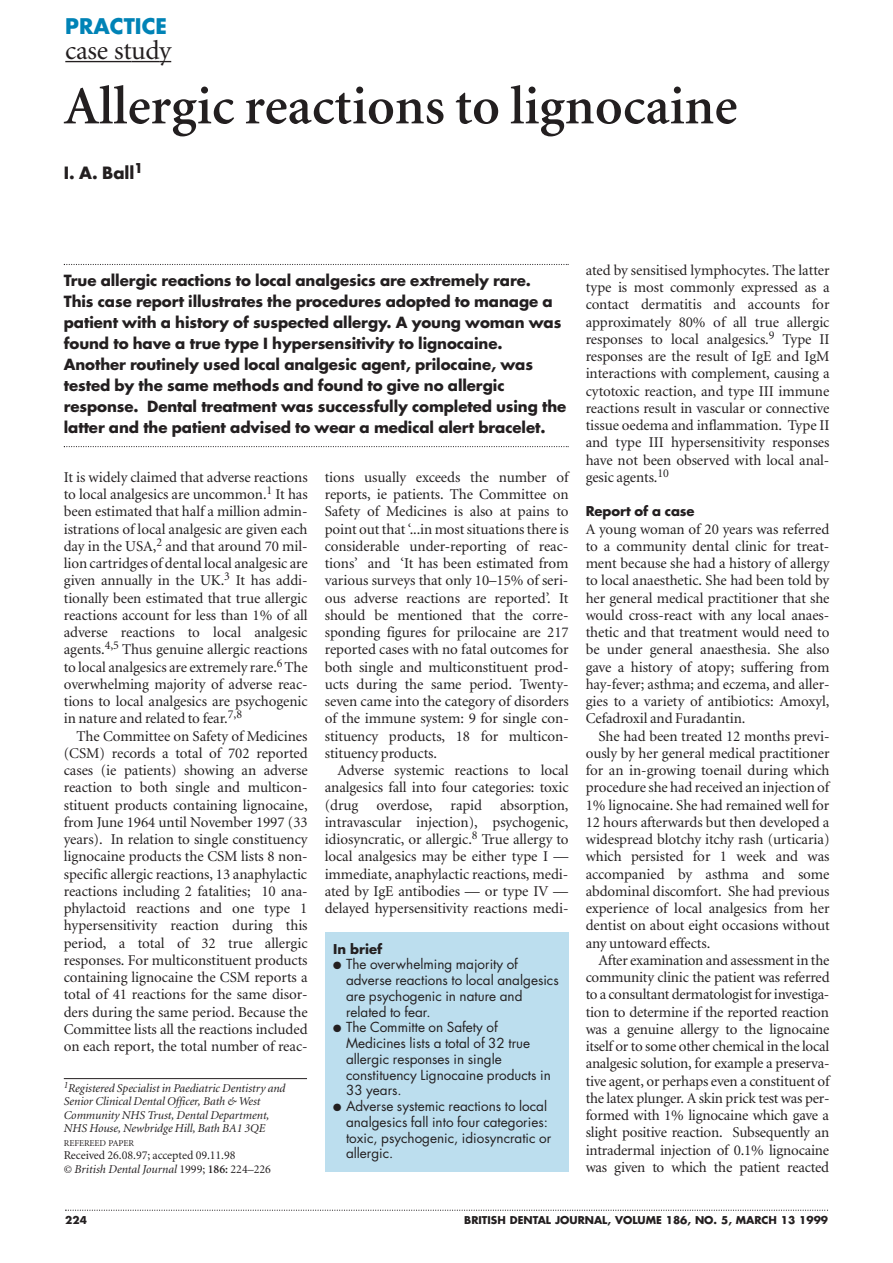
<style>
.page{position:relative;width:893px;height:1263px;background:#fff}
.page>*{position:absolute;margin:0;border:0;box-sizing:border-box;transform-origin:0 0}
.t1{font:600 54px "Minion";color:#231f20}
.t2{font:27px "Minion";letter-spacing:-.015em;color:#231f20}
.t3{font:700 21px "Futura";color:#0083b6}
.t4{font:700 16.5px "Futura";color:#231f20}
.t5{font:15px/17.2px "Minion";letter-spacing:-.005em;color:#231f20;text-align:justify}
.t6{font:700 15px/21px "Futura";letter-spacing:-.005em;color:#231f20}
.t7{font:13.5px/15.8px "Futura";color:#231f20}
.t8{font:700 13.2px "Futura";letter-spacing:-.005em;color:#231f20}
.t9{font:italic 12px/13.5px "Minion";letter-spacing:-.005em;color:#231f20}
.t10{font:12px/13.5px "Minion";letter-spacing:-.005em;color:#231f20}
.t11{font:700 10.5px "Futura";color:#231f20}
.t12{font:9px "Minion";color:#231f20}
.s1{font-style:italic}
.s2{font-weight:600}
</style>
<div class="page">
<svg style="left:65px;top:1210px;width:763px;height:1px"></svg>
<hr style="left:65px;top:61px;width:66px;height:1px;background:#231f20">
<svg style="left:131px;top:61px;width:40px;height:1px"></svg>
<hr style="left:64px;top:1078px;width:243px;height:1px;background:#231f20">
<svg style="left:64px;top:264px;width:504px;height:1px"></svg>
<svg style="left:64px;top:446px;width:504px;height:1px"></svg>
<div style="left:325px;top:933px;width:243px;height:239px;background:#bcdeee"></div>
<h3 class="t3" style="left:65px;top:17px;width:103px">PRACTICE</h3>
<h2 class="t2" style="left:65px;top:40px;width:107px">case study</h2>
<h1 class="t1" style="left:64px;top:85px;width:675px">Allergic reactions to lignocaine</h1>
<p class="t4" style="left:64px;top:165px;width:81px">I. A. Ball<sup>1</sup></p>
<p class="t6" style="left:64px;top:272px;width:504px">True allergic reactions to local analgesics are extremely rare.<br>This case report illustrates the procedures adopted to manage a patient with a history of suspected allergy. A young woman was found to have a true type I hypersensitivity to lignocaine.<br>Another routinely used local analgesic agent, prilocaine, was tested by the same methods and found to give no allergic response. Dental treatment was successfully completed using the latter and the patient advised to wear a medical alert bracelet.</p>
<p class="t5" style="left:64px;top:470px;width:245px">It is widely claimed that adverse reactions to local analgesics are uncommon.<sup>1</sup> It has been estimated that half a million admin&shy;istrations of local analgesic are given each day in the USA,<sup>2</sup> and that around 70 mil&shy;lion cartridges of dental local analgesic are given annually in the UK.<sup>3</sup> It has addi&shy;tionally been estimated that true allergic reactions account for less than 1% of all adverse reactions to local analgesic agents.<sup>4,5</sup> Thus genuine allergic reactions to local analgesics are extremely rare.<sup>6</sup> The overwhelming majority of adverse reac&shy;tions to local analgesics are psychogenic in nature and related to fear.<sup>7,8</sup></p>
<p class="t5" style="left:64px;top:728px;width:245px;text-indent:13px">The Committee on Safety of Medicines (CSM) records a total of 702 reported cases (ie patients) showing an adverse reaction to both single and multicon&shy;stituent products containing lignocaine, from June 1964 until November 1997 (33 years). In relation to single constituency lignocaine products the CSM lists 8 non&shy;specific allergic reactions, 13 anaphylactic reactions including 2 fatalities; 10 ana&shy;phylactoid reactions and one type 1 hypersensitivity reaction during this period, a total of 32 true allergic responses. For multiconstituent products containing lignocaine the CSM reports a total of 41 reactions for the same disor&shy;ders during the same period. Because the Committee lists all the reactions included on each report, the total number of reac-</p>
<p class="t9" style="left:64px;top:1082px;width:223px"><sup>1</sup>Registered Specialist in Paediatric Dentistry and Senior Clinical Dental Officer, Bath &amp; West Community NHS Trust, Dental Department, NHS House, Newbridge Hill, Bath BA1 3QE</p>
<p class="t12" style="left:64px;top:1139px;width:72px">REFEREED PAPER</p>
<p class="t10" style="left:64px;top:1149px;width:209px">Received 26.08.97; accepted 09.11.98<br>© <span class="s1">British Dental Journal</span> 1999; <span class="s2">186:</span> 224–226</p>
<p class="t5" style="left:325px;top:470px;width:246px">tions usually exceeds the number of reports, ie patients. The Committee on Safety of Medicines is also at pains to point out that ‘...in most situations there is considerable under-reporting of reac&shy;tions’ and ‘It has been estimated from various surveys that only 10–15% of seri&shy;ous adverse reactions are reported’. It should be mentioned that the corre&shy;sponding figures for prilocaine are 217 reported cases with no fatal outcomes for both single and multiconstituent prod&shy;ucts during the same period. Twenty&shy;seven came into the category of disorders of the immune system: 9 for single con&shy;stituency products, 18 for multicon&shy;stituency products.</p>
<p class="t5" style="left:325px;top:763px;width:245px;text-indent:13px">Adverse systemic reactions to local analgesics fall into four categories: toxic (drug overdose, rapid absorption, intravascular injection), psychogenic, idiosyncratic, or allergic.<sup>8</sup> True allergy to local analgesics may be either type I — immediate, anaphylactic reactions, medi&shy;ated by IgE antibodies — or type IV — delayed hypersensitivity reactions medi-</p>
<p class="t8" style="left:333px;top:943px;width:50px">In brief</p>
<p class="t7" style="left:346px;top:958px;width:214px;text-indent:-13px">● The overwhelming majority of adverse reactions to local analgesics are psychogenic in nature and related to fear.</p>
<p class="t7" style="left:346px;top:1021px;width:206px;text-indent:-13px">● The Committe on Safety of<br>Medicines lists a total of 32 true allergic responses in single constituency Lignocaine products in<br>33 years.</p>
<p class="t7" style="left:346px;top:1099px;width:207px;text-indent:-13px">● Adverse systemic reactions to local analgesics fall into four categories: toxic, psychogenic, idiosyncratic or allergic.</p>
<p class="t5" style="left:585px;top:263px;width:245px">ated by sensitised lymphocytes. The latter type is most commonly expressed as a contact dermatitis and accounts for approximately 80% of all true allergic responses to local analgesics.<sup>9</sup> Type II responses are the result of IgE and IgM interactions with complement, causing a cytotoxic reaction, and type III immune reactions result in vascular or connective tissue oedema and inflammation. Type II and type III hypersensitivity responses have not been observed with local anal&shy;gesic agents.<sup>10</sup></p>
<p class="t8" style="left:585px;top:505px;width:110px">Report of a case</p>
<p class="t5" style="left:585px;top:521px;width:245px">A young woman of 20 years was referred to a community dental clinic for treat&shy;ment because she had a history of allergy to local anaesthetic. She had been told by her general medical practitioner that she would cross-react with any local anaes&shy;thetic and that treatment would need to be under general anaesthesia. She also gave a history of atopy; suffering from hay-fever; asthma; and eczema, and aller&shy;gies to a variety of antibiotics: Amoxyl, Cefadroxil and Furadantin.</p>
<p class="t5" style="left:585px;top:728px;width:245px;text-indent:13px">She had been treated 12 months previ&shy;ously by her general medical practitioner for an in-growing toenail during which procedure she had received an injection of 1% lignocaine. She had remained well for 12 hours afterwards but then developed a widespread blotchy itchy rash (urticaria) which persisted for 1 week and was accompanied by asthma and some abdominal discomfort. She had previous experience of local analgesics from her dentist on about eight occasions without any untoward effects.</p>
<p class="t5" style="left:585px;top:953px;width:245px;text-indent:13px">After examination and assessment in the community clinic the patient was referred to a consultant dermatologist for investiga&shy;tion to determine if the reported reaction was a genuine allergy to the lignocaine itself or to some other chemical in the local analgesic solution, for example a preserva&shy;tive agent, or perhaps even a constituent of the latex plunger. A skin prick test was per&shy;formed with 1% lignocaine which gave a slight positive reaction. Subsequently an intradermal injection of 0.1% lignocaine was given to which the patient reacted</p>
<p class="t11" style="left:65px;top:1215px;width:23px">224</p>
<p class="t11" style="left:464px;top:1215px;width:365px">BRITISH DENTAL JOURNAL, VOLUME 186, NO. 5, MARCH 13 1999</p>
</div>
